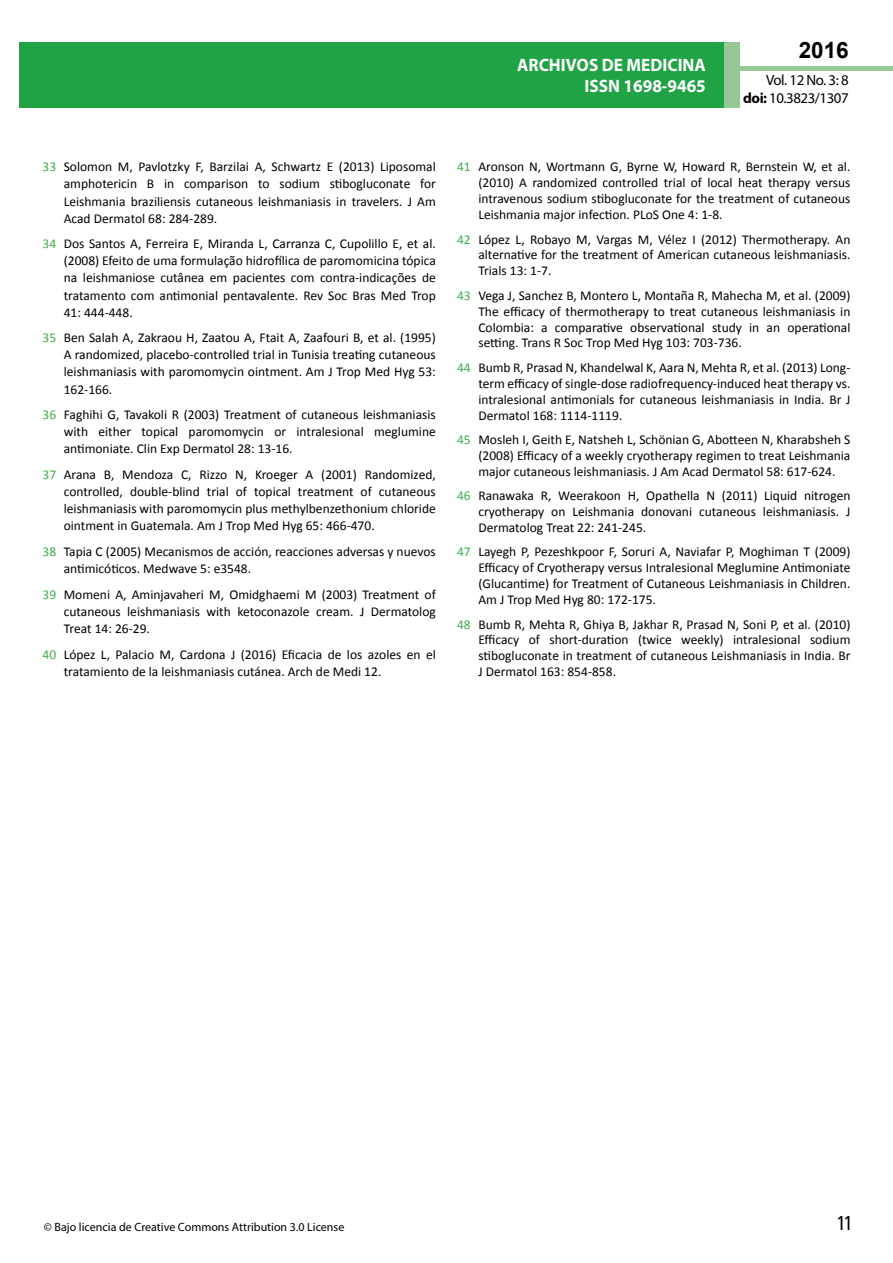
<style>
.page{position:relative;width:893px;height:1263px;background:#fff}
.page>*{position:absolute;margin:0;border:0;box-sizing:border-box;transform-origin:0 0}
.t1{font:25.5px "Tunga";color:#000}
.t2{font:700 22.5px "Arial";color:#000}
.t3{font:700 18px/21.6px "Myriad Pro";color:#fff;text-align:right;scale:.96 1}
.t4{font:14.85px/17.9px "Myriad Pro";letter-spacing:-.03em;color:#000;text-align:right}
.t5{font:13.5px/15.9px "Calibri";color:#000;text-align:justify}
.t6{font:12px "Myriad Pro";color:#000}
.s1{font-weight:700}
.s2{color:#41ad49}
</style>
<div class="page">
<div style="left:722px;top:66px;width:171px;height:5px;background:#96c996"></div>
<div style="left:19px;top:42px;width:706px;height:66px;background:#1fa345"></div>
<div style="left:725px;top:42px;width:15px;height:66px;background:#96c896"></div>
<h3 class="t3" style="left:517px;top:53px;width:198px">ARCHIVOS DE MEDICINA<br>ISSN 1698-9465</h3>
<h2 class="t2" style="left:799px;top:35px;width:52px">2016</h2>
<p class="t4" style="left:743px;top:71px;width:107px">Vol. 12 No. 3: 8 <span class="s1">doi:</span> 10.3823/1307</p>
<p class="t5" style="left:64px;top:158px;width:374px;line-height:17.1px;text-indent:-21px"><span class="s2">33</span> Solomon M, Pavlotzky F, Barzilai A, Schwartz E (2013) Liposomal amphotericin B in comparison to sodium stibogluconate for Leishmania braziliensis cutaneous leishmaniasis in travelers. J Am Acad Dermatol 68: 284-289.</p>
<p class="t5" style="left:64px;top:235px;width:374px;line-height:17.1px;text-indent:-21px"><span class="s2">34</span> Dos Santos A, Ferreira E, Miranda L, Carranza C, Cupolillo E, et al. (2008) Efeito de uma formulação hidrofílica de paromomicina tópica na leishmaniose cutânea em pacientes com contra-indicações de tratamento com antimonial pentavalente. Rev Soc Bras Med Trop 41: 444-448.</p>
<p class="t5" style="left:64px;top:329px;width:374px;line-height:17.1px;text-indent:-21px"><span class="s2">35</span> Ben Salah A, Zakraou H, Zaatou A, Ftait A, Zaafouri B, et al. (1995)<br>A randomized, placebo-controlled trial in Tunisia treating cutaneous leishmaniasis with paromomycin ointment. Am J Trop Med Hyg 53:<br>162-166.</p>
<p class="t5" style="left:64px;top:406px;width:374px;line-height:17.1px;text-indent:-21px"><span class="s2">36</span> Faghihi G, Tavakoli R (2003) Treatment of cutaneous leishmaniasis with either topical paromomycin or intralesional meglumine antimoniate. Clin Exp Dermatol 28: 13-16.</p>
<p class="t5" style="left:64px;top:466px;width:374px;line-height:17.1px;text-indent:-21px"><span class="s2">37</span> Arana B, Mendoza C, Rizzo N, Kroeger A (2001) Randomized, controlled, double-blind trial of topical treatment of cutaneous leishmaniasis with paromomycin plus methylbenzethonium chloride ointment in Guatemala. Am J Trop Med Hyg 65: 466-470.</p>
<p class="t5" style="left:64px;top:543px;width:374px;line-height:17.1px;text-indent:-21px"><span class="s2">38</span> Tapia C (2005) Mecanismos de acción, reacciones adversas y nuevos antimicóticos. Medwave 5: e3548.</p>
<p class="t5" style="left:64px;top:586px;width:374px;line-height:17.1px;text-indent:-21px"><span class="s2">39</span> Momeni A, Aminjavaheri M, Omidghaemi M (2003) Treatment of cutaneous leishmaniasis with ketoconazole cream. J Dermatolog Treat 14: 26-29.</p>
<p class="t5" style="left:64px;top:645px;width:374px;line-height:17.1px;text-indent:-21px"><span class="s2">40</span> López L, Palacio M, Cardona J (2016) Eficacia de los azoles en el tratamiento de la leishmaniasis cutánea. Arch de Medi 12.</p>
<p class="t5" style="left:478px;top:159px;width:374px;text-indent:-21px"><span class="s2">41</span> Aronson N, Wortmann G, Byrne W, Howard R, Bernstein W, et al. (2010) A randomized controlled trial of local heat therapy versus intravenous sodium stibogluconate for the treatment of cutaneous Leishmania major infection. PLoS One 4: 1-8.</p>
<p class="t5" style="left:478px;top:231px;width:374px;text-indent:-21px"><span class="s2">42</span> López L, Robayo M, Vargas M, Vélez I (2012) Thermotherapy. An alternative for the treatment of American cutaneous leishmaniasis.<br>Trials 13: 1-7.</p>
<p class="t5" style="left:478px;top:287px;width:374px;text-indent:-21px"><span class="s2">43</span> Vega J, Sanchez B, Montero L, Montaña R, Mahecha M, et al. (2009)<br>The efficacy of thermotherapy to treat cutaneous leishmaniasis in Colombia: a comparative observational study in an operational setting. Trans R Soc Trop Med Hyg 103: 703-736.</p>
<p class="t5" style="left:478px;top:359px;width:374px;text-indent:-21px"><span class="s2">44</span> Bumb R, Prasad N, Khandelwal K, Aara N, Mehta R, et al. (2013) Long&shy;term efficacy of single-dose radiofrequency-induced heat therapy vs. intralesional antimonials for cutaneous leishmaniasis in India. Br J Dermatol 168: 1114-1119.</p>
<p class="t5" style="left:478px;top:432px;width:374px;text-indent:-21px"><span class="s2">45</span> Mosleh I, Geith E, Natsheh L, Schönian G, Abotteen N, Kharabsheh S (2008) Efficacy of a weekly cryotherapy regimen to treat Leishmania major cutaneous leishmaniasis. J Am Acad Dermatol 58: 617-624.</p>
<p class="t5" style="left:478px;top:488px;width:374px;text-indent:-21px"><span class="s2">46</span> Ranawaka R, Weerakoon H, Opathella N (2011) Liquid nitrogen cryotherapy on Leishmania donovani cutaneous leishmaniasis. J Dermatolog Treat 22: 241-245.</p>
<p class="t5" style="left:478px;top:544px;width:374px;text-indent:-21px"><span class="s2">47</span> Layegh P, Pezeshkpoor F, Soruri A, Naviafar P, Moghiman T (2009)<br>Efficacy of Cryotherapy versus Intralesional Meglumine Antimoniate (Glucantime) for Treatment of Cutaneous Leishmaniasis in Children.<br>Am J Trop Med Hyg 80: 172-175.</p>
<p class="t5" style="left:478px;top:616px;width:374px;text-indent:-21px"><span class="s2">48</span> Bumb R, Mehta R, Ghiya B, Jakhar R, Prasad N, Soni P, et al. (2010)<br>Efficacy of short-duration (twice weekly) intralesional sodium stibogluconate in treatment of cutaneous Leishmaniasis in India. Br J Dermatol 163: 854-858.</p>
<p class="t6" style="left:44px;top:1220px;width:302px">© Bajo licencia de Creative Commons Attribution 3.0 License</p>
<h1 class="t1" style="left:837px;top:1206px;width:16px">11</h1>
</div>
